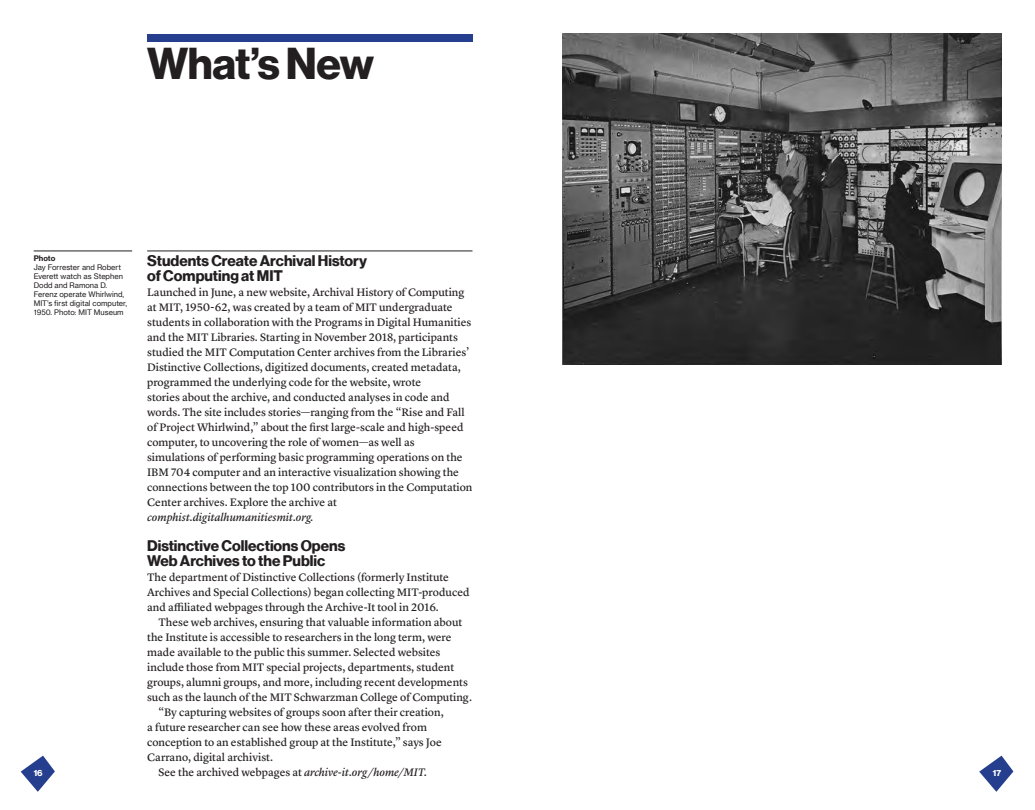
<style>
.page{position:relative;width:1035px;height:810px;background:#fff}
.page>*{position:absolute;margin:0;border:0;box-sizing:border-box;transform-origin:0 0}
.HEADLINE{font:43.75px "N Haas Grotesk DS Std 75 Bd";letter-spacing:-.01em;color:#231f20}
.SUB_HEAD{font:15px "N Haas Grotesk DS Pro 75 Bd";color:#231f20}
.FIRST_PARAGRAPH{font:11.25px/15px "Lyon Text Regular No.2";color:#231f20}
.BODYCOPY{font:11.25px/15px "Lyon Text Regular No.2";color:#231f20}
.t1{font:8.75px "N Haas Grotesk DS Std 75 Bd";color:#fff}
.CAPTION_BOLD{font:7.5px/9px "N Haas Grotesk TX Pro 55 Rg";color:#231f20}
.CAPTION_BOLD-2{font:7.5px "N Haas Grotesk TX Pro 75 Bd";color:#231f20}
.s1{font-style:italic}
</style>
<div class="page">
<svg style="left:979px;top:756px;width:34px;height:36px"></svg>
<hr style="left:147px;top:251px;width:325px;height:1px;background:#231f20">
<div style="left:147px;top:34px;width:325px;height:8px;background:#253f8e"></div>
<svg style="left:21px;top:756px;width:34px;height:36px"></svg>
<img style="left:562px;top:34px;width:439px;height:331px">
<hr style="left:34px;top:251px;width:98px;height:1px;background:#231f20">
<p class="HEADLINE" style="left:147px;top:38px;width:228px">What’s New</p>
<p class="CAPTION_BOLD-2" style="left:34px;top:253px;width:23px">Photo</p>
<p class="CAPTION_BOLD" style="left:34px;top:263px;width:95px">Jay Forrester and Robert<br>Everett watch as Stephen<br>Dodd and Ramona D.<br>Ferenz operate Whirlwind,<br>MIT’s first digital computer,<br>1950. Photo: MIT Museum</p>
<p class="SUB_HEAD" style="left:147px;top:252px;width:221px">Students Create Archival History</p>
<p class="SUB_HEAD" style="left:147px;top:267px;width:137px">of Computing at MIT</p>
<p class="FIRST_PARAGRAPH" style="left:147px;top:284px;width:327px">Launched in June, a new website, Archival History of Computing at MIT, 1950-62, was created by a team of MIT undergraduate students in collaboration with the Programs in Digital Humanities and the MIT Libraries. Starting in November 2018, participants studied the MIT Computation Center archives from the Libraries’ Distinctive Collections, digitized documents, created metadata, programmed the underlying code for the website, wrote<br>stories about the archive, and conducted analyses in code and words. The site includes stories—ranging from the “Rise and Fall of Project Whirlwind,” about the first large-scale and high-speed computer, to uncovering the role of women—as well as simulations of performing basic programming operations on the IBM 704 computer and an interactive visualization showing the connections between the top 100 contributors in the Computation Center archives. Explore the archive at <span class="s1">comphist.digitalhumanitiesmit.org.</span></p>
<p class="SUB_HEAD" style="left:147px;top:537px;width:200px">Distinctive Collections Opens</p>
<p class="SUB_HEAD" style="left:147px;top:552px;width:180px">Web Archives to the Public</p>
<p class="FIRST_PARAGRAPH" style="left:147px;top:569px;width:324px">The department of Distinctive Collections (formerly Institute<br>Archives and Special Collections) began collecting MIT-produced and affiliated webpages through the Archive-It tool in 2016.</p>
<p class="BODYCOPY" style="left:147px;top:614px;width:326px;text-indent:11px">These web archives, ensuring that valuable information about the Institute is accessible to researchers in the long term, were made available to the public this summer. Selected websites include those from MIT special projects, departments, student groups, alumni groups, and more, including recent developments such as the launch of the MIT Schwarzman College of Computing.</p>
<p class="BODYCOPY" style="left:147px;top:704px;width:298px;text-indent:11px">“By capturing websites of groups soon after their creation, a future researcher can see how these areas evolved from conception to an established group at the Institute,” says Joe Carrano, digital archivist.</p>
<p class="BODYCOPY" style="left:158px;top:764px;width:270px">See the archived webpages at <span class="s1">archive-it.org/home/MIT.</span></p>
<p class="t1" style="left:34px;top:768px;width:10px">16</p>
<p class="t1" style="left:993px;top:768px;width:10px">17</p>
</div>
